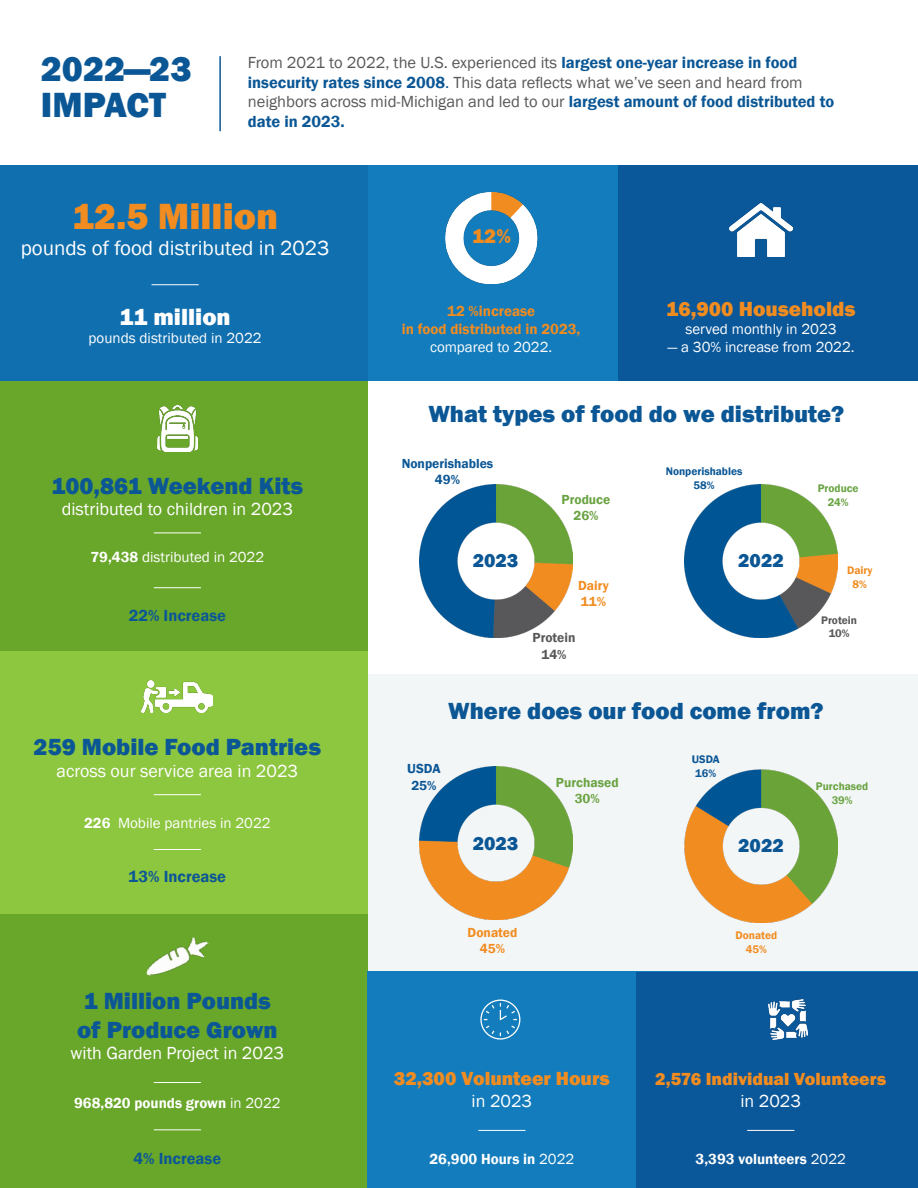
<style>
.page{position:relative;width:918px;height:1188px;background:#fff}
.page>*{position:absolute;margin:0;border:0;box-sizing:border-box;transform-origin:0 0}
.Header_3{font:800 37.5px "Franklin Gothic";color:#f18c20}
.Header_1{font:800 36px/36px "Franklin Gothic";color:#0b5795}
.Header_3-2{font:800 24px/28.8px "Franklin Gothic";color:#0b5795}
.Header_3-3{font:800 24px "Franklin Gothic";color:#fff}
.Body_copy{font:21px "Franklin Gothic";color:#fff}
.Header_3-4{font:800 21px "Franklin Gothic";color:#f18c20}
.Header_1-2{font:800 20.55px "Franklin Gothic";color:#f18c20}
.Header_3-5{font:800 19.5px "Franklin Gothic";color:#f18c20}
.t1{font:800 19.5px "Franklin Gothic";color:#0b5795}
.Body_copy-2{font:18px "Franklin Gothic";color:#fff}
.Header_3-6{font:800 18px "Franklin Gothic";color:#f18c20}
.Body_copy-3{font:16.5px/19.8px "Franklin Gothic";color:#58585a}
.Body_copy-4{font:600 16.5px "Franklin Gothic";color:#0b5795}
.Body_copy-5{font:15px "Franklin Gothic";color:#fff}
.Body_copy-6{font:600 15px "Franklin Gothic";color:#fff}
.Body_copy-7{font:600 15px/18px "Franklin Gothic";color:#f18c20;text-align:center}
.t2{font:600 13.5px/16.2px "Franklin Gothic";color:#0b5795;text-align:center}
.t3{font:600 13.5px "Franklin Gothic";color:#6aa342}
.t4{font:600 13.5px/16.2px "Franklin Gothic";color:#f18c20;text-align:center}
.t5{font:600 13.5px "Franklin Gothic";color:#58585a}
.t6{font:600 11.25px/13.5px "Franklin Gothic";color:#0b5795;text-align:center}
.t7{font:600 11.25px "Franklin Gothic";color:#6aa342}
.t8{font:600 11.25px/13.5px "Franklin Gothic";color:#f18c20;text-align:center}
.t9{font:600 11.25px "Franklin Gothic";color:#58585a}
.s1{font-weight:600;color:#0b5795}
.s2{color:#0b5795}
.s3{font-weight:600}
.s4{font-weight:400}
.s5{font-weight:400;color:#fff}
</style>
<div class="page">
<div style="left:368px;top:674px;width:550px;height:298px;background:#f3f6f7"></div>
<div style="left:0;top:381px;width:368px;height:807px;background:#8dc63f"></div>
<div style="left:0;top:381px;width:368px;height:270px;background:#69a72a"></div>
<div style="left:0;top:914px;width:368px;height:274px;background:#69a72a"></div>
<hr style="left:219px;top:56px;width:2px;height:75px;background:#0b5795">
<div style="left:0;top:165px;width:918px;height:216px;background:#137cbc"></div>
<div style="left:618px;top:165px;width:300px;height:216px;background:#0b5795"></div>
<div style="left:0;top:165px;width:368px;height:216px;background:#106faf"></div>
<img style="left:445px;top:192px;width:92px;height:91px">
<img style="left:729px;top:203px;width:64px;height:54px">
<hr style="left:152px;top:284px;width:47px;height:1px;background:#fff">
<img style="left:146px;top:937px;width:63px;height:39px">
<img style="left:142px;top:681px;width:71px;height:32px">
<div style="left:368px;top:972px;width:550px;height:216px;background:#137cbc"></div>
<div style="left:636px;top:972px;width:282px;height:216px;background:#0b5795"></div>
<svg style="left:480px;top:1000px;width:40px;height:40px"></svg>
<img style="left:768px;top:1000px;width:40px;height:39px">
<hr style="left:154px;top:533px;width:47px;height:1px;background:#fff">
<hr style="left:154px;top:794px;width:47px;height:1px;background:#fff">
<hr style="left:154px;top:1082px;width:47px;height:1px;background:#fff">
<hr style="left:154px;top:587px;width:47px;height:1px;background:#fff">
<hr style="left:154px;top:849px;width:47px;height:1px;background:#fff">
<hr style="left:154px;top:1129px;width:47px;height:1px;background:#fff">
<img style="left:157px;top:405px;width:40px;height:47px">
<hr style="left:478px;top:1130px;width:48px;height:1px;background:#fff">
<hr style="left:747px;top:1130px;width:47px;height:1px;background:#fff">
<img style="left:419px;top:767px;width:153px;height:153px">
<img style="left:685px;top:769px;width:153px;height:153px">
<img style="left:419px;top:484px;width:153px;height:153px">
<img style="left:685px;top:484px;width:153px;height:153px">
<p class="Header_1" style="left:41px;top:51px;width:152px">2022—23<br>IMPACT</p>
<p class="Body_copy-3" style="left:248px;top:53px;width:588px">From 2021 to 2022, the U.S. experienced its <span class="s1">largest one-year increase in food insecurity rates since 2008</span><span class="s2">.</span> This data reflects what we’ve seen and heard from neighbors across mid-Michigan and led to our <span class="s1">largest amount of food distributed to date in 2023.</span></p>
<p class="Header_3" style="left:72px;top:193px;width:208px">12.5 Million</p>
<p class="Body_copy" style="left:21px;top:235px;width:310px">pounds of food distributed in 2023</p>
<p class="Header_3-3" style="left:119px;top:302px;width:113px">11 million</p>
<p class="Body_copy-5" style="left:89px;top:329px;width:174px">pounds distributed in 2022</p>
<p class="Header_3-2" style="left:52px;top:471px;width:253px">100,861 Weekend Kits</p>
<p class="Body_copy-2" style="left:62px;top:498px;width:233px">distributed to children in 2023</p>
<p class="Body_copy-5" style="left:90px;top:548px;width:175px"><span class="s3">79,438</span> distributed in 2022</p>
<p class="Body_copy-4" style="left:129px;top:605px;width:99px">22% Increase</p>
<p class="Header_3-2" style="left:34px;top:733px;width:289px">259 Mobile Food Pantries</p>
<p class="Body_copy-2" style="left:57px;top:760px;width:243px">across our service area in 2023</p>
<p class="Body_copy-5" style="left:84px;top:814px;width:188px"><span class="s3">226</span> Mobile pantries in 2022</p>
<p class="Body_copy-4" style="left:129px;top:867px;width:99px">13% Increase</p>
<p class="Header_3-2" style="left:77px;top:986px;width:202px">1 Million Pounds of Produce Grown</p>
<p class="Body_copy-2" style="left:71px;top:1042px;width:215px">with Garden Project in 2023</p>
<p class="Body_copy-6" style="left:74px;top:1094px;width:208px">968,820 pounds grown <span class="s4">in 2022</span></p>
<p class="Body_copy-4" style="left:134px;top:1149px;width:89px">4% Increase</p>
<p class="Header_1-2" style="left:472px;top:223px;width:40px">12%</p>
<p class="Body_copy-7" style="left:402px;top:303px;width:180px">12 %increase<br>in food distributed in 2023, <span class="s5">compared to 2022.</span></p>
<p class="Header_3-4" style="left:666px;top:296px;width:191px">16,900 Households</p>
<p class="Body_copy-5" style="left:686px;top:320px;width:153px">served monthly in 2023</p>
<p class="Body_copy-5" style="left:667px;top:338px;width:189px">— a 30% increase from 2022.</p>
<p class="Header_3-2" style="left:428px;top:399px;width:417px">What types of food do we distribute?</p>
<p class="t2" style="left:402px;top:456px;width:93px">Nonperishables<br>49%</p>
<p class="t1" style="left:473px;top:548px;width:47px">2023</p>
<p class="t3" style="left:562px;top:491px;width:50px">Produce</p>
<p class="t3" style="left:573px;top:507px;width:27px">26%</p>
<p class="t4" style="left:578px;top:578px;width:32px">Dairy</p>
<p class="t4" style="left:581px;top:594px;width:27px">11%</p>
<p class="t5" style="left:533px;top:630px;width:44px">Protein</p>
<p class="t5" style="left:541px;top:646px;width:27px">14%</p>
<p class="t6" style="left:666px;top:465px;width:78px">Nonperishables<br>58%</p>
<p class="t1" style="left:738px;top:548px;width:47px">2022</p>
<p class="t7" style="left:818px;top:482px;width:42px">Produce</p>
<p class="t7" style="left:828px;top:495px;width:22px">24%</p>
<p class="t8" style="left:847px;top:564px;width:27px">Dairy</p>
<p class="t8" style="left:853px;top:577px;width:16px">8%</p>
<p class="t9" style="left:821px;top:613px;width:37px">Protein</p>
<p class="t9" style="left:829px;top:627px;width:22px">10%</p>
<p class="Header_3-2" style="left:448px;top:697px;width:377px">Where does our food come from?</p>
<p class="t2" style="left:407px;top:761px;width:35px">USDA</p>
<p class="t2" style="left:411px;top:777px;width:27px">25%</p>
<p class="t1" style="left:473px;top:831px;width:47px">2023</p>
<p class="t4" style="left:468px;top:924px;width:51px">Donated<br>45%</p>
<p class="t3" style="left:556px;top:774px;width:64px">Purchased</p>
<p class="t3" style="left:575px;top:790px;width:27px">30%</p>
<p class="t6" style="left:692px;top:753px;width:29px">USDA</p>
<p class="t6" style="left:695px;top:766px;width:22px">16%</p>
<p class="t1" style="left:738px;top:833px;width:47px">2022</p>
<p class="t8" style="left:736px;top:929px;width:43px">Donated<br>45%</p>
<p class="t7" style="left:816px;top:779px;width:54px">Purchased</p>
<p class="t7" style="left:832px;top:793px;width:23px">39%</p>
<p class="Header_3-5" style="left:394px;top:1066px;width:217px">32,300 Volunteer Hours</p>
<p class="Body_copy-2" style="left:472px;top:1090px;width:62px">in 2023</p>
<p class="Body_copy-6" style="left:430px;top:1150px;width:146px">26,900 Hours in <span class="s4">2022</span></p>
<p class="Header_3-6" style="left:655px;top:1068px;width:233px">2,576 Individual Volunteers</p>
<p class="Body_copy-2" style="left:741px;top:1090px;width:62px">in 2023</p>
<p class="Body_copy-6" style="left:696px;top:1150px;width:152px">3,393 volunteers <span class="s4">2022</span></p>
</div>
